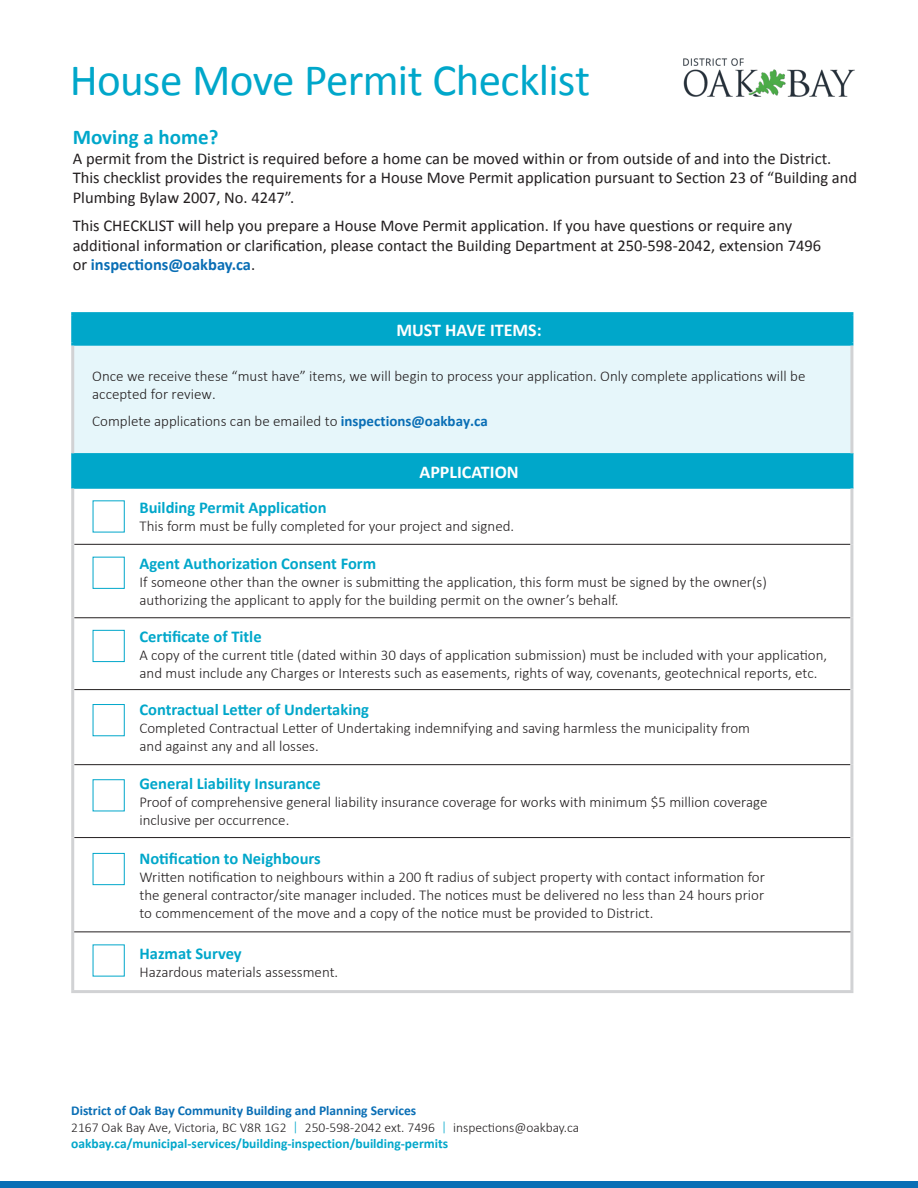
<style>
.page{position:relative;width:918px;height:1188px;background:#fff}
.page>*{position:absolute;margin:0;border:0;box-sizing:border-box;transform-origin:0 0}
.t1{font:45px "Calibri";letter-spacing:-.015em;color:#00a7ca}
.t2{font:700 21px "Calibri";color:#00a7ca}
.t3{font:700 18px "Calibri";color:#fff}
.t4{font:16.5px/19.5px "Calibri";color:#231f20}
.t5{font:700 16.5px "Calibri";color:#00a7ca}
.t6{font:700 16.5px "Calibri";color:#096eb5}
.t7{font:300 15px/18px "Calibri";color:#231f20}
.t8{font:300 13.5px "Calibri";color:#231f20}
.t9{font:700 13.5px "Calibri";color:#00a7ca}
.t10{font:700 13.5px "Calibri";color:#096eb5}
.s1{font-weight:400;color:#231f20}
.s2{font-weight:700;color:#096eb5}
.s3{color:#00a7ca}
</style>
<div class="page">
<div style="left:74px;top:315px;width:776px;height:173px;background:#00a7ca"></div>
<div style="left:73px;top:344px;width:779px;height:110px;background:#e6f6fa"></div>
<svg style="left:74px;top:489px;width:776px;height:501px"></svg>
<hr style="left:74px;top:544px;width:776px;height:1px;background:#231f20">
<hr style="left:74px;top:618px;width:776px;height:1px;background:#231f20">
<hr style="left:74px;top:689px;width:776px;height:1px;background:#231f20">
<hr style="left:74px;top:764px;width:776px;height:1px;background:#231f20">
<hr style="left:74px;top:837px;width:776px;height:1px;background:#231f20">
<hr style="left:71px;top:312px;width:782px;height:3px;background:#00a7ca">
<hr style="left:71px;top:343px;width:782px;height:3px;background:#00a7ca">
<hr style="left:71px;top:453px;width:782px;height:1px;background:#00a7ca">
<hr style="left:71px;top:488px;width:782px;height:1px;background:#00a7ca">
<hr style="left:71px;top:315px;width:3px;height:28px;background:#00a7ca">
<hr style="left:850px;top:315px;width:3px;height:28px;background:#00a7ca">
<hr style="left:71px;top:346px;width:3px;height:107px;background:#d1d2d4">
<hr style="left:850px;top:346px;width:3px;height:107px;background:#d1d2d4">
<hr style="left:71px;top:454px;width:3px;height:34px;background:#00a7ca">
<hr style="left:850px;top:454px;width:3px;height:34px;background:#00a7ca">
<hr style="left:71px;top:488px;width:3px;height:56px;background:#d1d2d4">
<hr style="left:850px;top:488px;width:3px;height:56px;background:#d1d2d4">
<hr style="left:71px;top:544px;width:3px;height:74px;background:#d1d2d4">
<hr style="left:850px;top:544px;width:3px;height:74px;background:#d1d2d4">
<hr style="left:71px;top:618px;width:3px;height:72px;background:#d1d2d4">
<hr style="left:850px;top:618px;width:3px;height:72px;background:#d1d2d4">
<hr style="left:71px;top:690px;width:3px;height:75px;background:#d1d2d4">
<hr style="left:850px;top:690px;width:3px;height:75px;background:#d1d2d4">
<hr style="left:71px;top:765px;width:3px;height:73px;background:#d1d2d4">
<hr style="left:850px;top:765px;width:3px;height:73px;background:#d1d2d4">
<hr style="left:71px;top:838px;width:3px;height:94px;background:#d1d2d4">
<hr style="left:850px;top:838px;width:3px;height:94px;background:#d1d2d4">
<hr style="left:71px;top:932px;width:3px;height:58px;background:#d1d2d4">
<hr style="left:850px;top:932px;width:3px;height:58px;background:#d1d2d4">
<hr style="left:71px;top:990px;width:782px;height:3px;background:#d1d2d4">
<hr style="left:74px;top:932px;width:776px;height:1px;background:#231f20">
<div style="left:0;top:1182px;width:918px;height:6px;background:#096eb5"></div>
<div style="left:93px;top:557px;width:32px;height:32px;border:1px solid #00a7ca"></div>
<div style="left:93px;top:630px;width:32px;height:32px;border:1px solid #00a7ca"></div>
<div style="left:93px;top:704px;width:32px;height:32px;border:1px solid #00a7ca"></div>
<div style="left:93px;top:779px;width:32px;height:32px;border:1px solid #00a7ca"></div>
<div style="left:93px;top:853px;width:32px;height:32px;border:1px solid #00a7ca"></div>
<img style="left:683px;top:58px;width:172px;height:39px">
<p class="t1" style="left:70px;top:49px;width:522px">House Move Permit Checklist</p>
<p class="t2" style="left:73px;top:122px;width:147px">Moving a home?</p>
<p class="t4" style="left:73px;top:148px;width:786px">A permit from the District is required before a home can be moved within or from outside of and into the District.<br>This checklist provides the requirements for a House Move Permit application pursuant to Section 23 of “Building and<br>Plumbing Bylaw 2007, No. 4247”.</p>
<p class="t4" style="left:73px;top:216px;width:721px">This CHECKLIST will help you prepare a House Move Permit application. If you have questions or require any</p>
<p class="t4" style="left:73px;top:235px;width:750px">additional information or clarification, please contact the Building Department at 250-598-2042, extension 7496</p>
<p class="t6" style="left:73px;top:253px;width:184px"><span class="s1">or</span> inspections@oakbay.ca<span class="s1">.</span></p>
<p class="t3" style="left:396px;top:317px;width:147px">MUST HAVE ITEMS:</p>
<p class="t7" style="left:92px;top:366px;width:715px">Once we receive these “must have” items, we will begin to process your application. Only complete applications will be accepted for review.</p>
<p class="t7" style="left:92px;top:411px;width:397px">Complete applications can be emailed to <span class="s2">inspections@oakbay.ca</span></p>
<p class="t3" style="left:419px;top:459px;width:101px">APPLICATION</p>
<p class="t5" style="left:139px;top:496px;width:189px">Building Permit Application</p>
<p class="t7" style="left:139px;top:517px;width:376px">This form must be fully completed for your project and signed.</p>
<p class="t5" style="left:139px;top:552px;width:238px">Agent Authorization Consent Form</p>
<p class="t7" style="left:139px;top:573px;width:629px">If someone other than the owner is submitting the application, this form must be signed by the owner(s)</p>
<p class="t7" style="left:139px;top:591px;width:480px">authorizing the applicant to apply for the building permit on the owner’s behalf.</p>
<p class="t5" style="left:139px;top:625px;width:124px">Certificate of Title</p>
<p class="t7" style="left:139px;top:646px;width:689px">A copy of the current title (dated within 30 days of application submission) must be included with your application, and must include any Charges or Interests such as easements, rights of way, covenants, geotechnical reports, etc.</p>
<p class="t5" style="left:139px;top:698px;width:231px">Contractual Letter of Undertaking</p>
<p class="t7" style="left:139px;top:719px;width:612px">Completed Contractual Letter of Undertaking indemnifying and saving harmless the municipality from</p>
<p class="t7" style="left:139px;top:737px;width:181px">and against any and all losses.</p>
<p class="t5" style="left:139px;top:772px;width:183px">General Liability Insurance</p>
<p class="t7" style="left:139px;top:793px;width:630px">Proof of comprehensive general liability insurance coverage for works with minimum $5 million coverage</p>
<p class="t7" style="left:139px;top:811px;width:151px">inclusive per occurrence.</p>
<p class="t5" style="left:139px;top:847px;width:183px">Notification to Neighbours</p>
<p class="t7" style="left:139px;top:868px;width:627px">Written notification to neighbours within a 200 ft radius of subject property with contact information for</p>
<p class="t7" style="left:139px;top:886px;width:626px">the general contractor/site manager included. The notices must be delivered no less than 24 hours prior</p>
<p class="t7" style="left:139px;top:904px;width:515px">to commencement of the move and a copy of the notice must be provided to District.</p>
<p class="t5" style="left:139px;top:942px;width:104px">Hazmat Survey</p>
<p class="t7" style="left:139px;top:963px;width:200px">Hazardous materials assessment.</p>
<p class="t10" style="left:71px;top:1101px;width:347px">District of Oak Bay Community Building and Planning Services</p>
<p class="t8" style="left:71px;top:1119px;width:510px">2167 Oak Bay Ave, Victoria, BC V8R 1G2 <span class="s3">|</span> 250-598-2042 ext. 7496 <span class="s3">|</span> inspections@oakbay.ca</p>
<p class="t9" style="left:71px;top:1134px;width:378px">oakbay.ca/municipal-services/building-inspection/building-permits</p>
</div>
